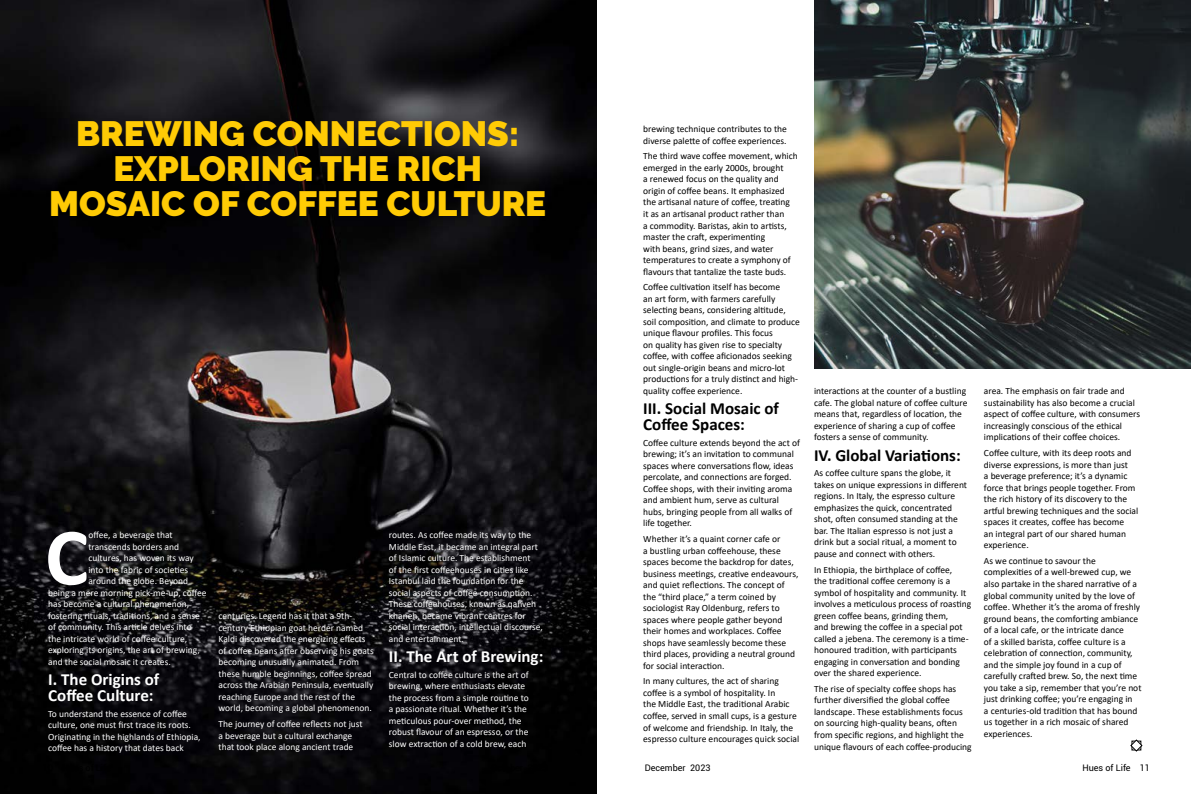
<style>
.page{position:relative;width:1191px;height:794px;background:#fff}
.page>*{position:absolute;margin:0;border:0;box-sizing:border-box;transform-origin:0 0}
.t1{font:700 82px "Calibri";color:#fff}
.t2{font:900 35px/35px "Raleway";color:#ffcb05;text-align:center}
.t3{font:700 17px/16px "Calibri";color:#000}
.t4{font:700 17px/16px "Calibri";color:#fff}
.t5{font:9.5px/11.5px "Calibri";color:#000}
.t6{font:9.5px/11.5px "Calibri";color:#fff}
.t7{font:9px "Roboto";color:#000}
</style>
<div class="page">
<img style="left:814px;top:0;width:377px;height:368px">
<img style="left:0;top:0;width:596px;height:794px">
<svg style="left:1130px;top:739px;width:12px;height:13px"></svg>
<h2 class="t2" style="left:49px;top:116px;width:498px">BREWING CONNECTIONS:<br>EXPLORING THE RICH<br>MOSAIC OF COFFEE CULTURE</h2>
<h1 class="t1" style="left:45px;top:499px;width:45px">C</h1>
<p class="t6" style="left:88px;top:529px;width:86px">offee, a beverage that</p>
<p class="t6" style="left:88px;top:540px;width:92px">transcends borders and</p>
<p class="t6" style="left:88px;top:552px;width:107px">cultures, has woven its way</p>
<p class="t6" style="left:88px;top:563px;width:101px">into the fabric of societies</p>
<p class="t6" style="left:88px;top:575px;width:101px">around the globe. Beyond</p>
<p class="t6" style="left:48px;top:587px;width:160px">being a mere morning pick-me-up, coffee</p>
<p class="t6" style="left:48px;top:598px;width:142px">has become a cultural phenomenon,</p>
<p class="t6" style="left:48px;top:610px;width:153px">fostering rituals, traditions, and a sense</p>
<p class="t6" style="left:48px;top:621px;width:145px">of community. This article delves into</p>
<p class="t6" style="left:48px;top:633px;width:141px">the intricate world of coffee culture,</p>
<p class="t6" style="left:48px;top:644px;width:153px">exploring its origins, the art of brewing,</p>
<p class="t6" style="left:48px;top:656px;width:124px">and the social mosaic it creates.</p>
<h3 class="t4" style="left:48px;top:671px;width:113px">I. The Origins of<br>Coffee Culture:</h3>
<p class="t6" style="left:48px;top:707px;width:154px">To understand the essence of coffee culture, one must first trace its roots.<br>Originating in the highlands of Ethiopia, coffee has a history that dates back</p>
<p class="t6" style="left:218px;top:610px;width:157px">centuries. Legend has it that a 9th&shy;century Ethiopian goat herder named Kaldi discovered the energizing effects of coffee beans after observing his goats becoming unusually animated. From these humble beginnings, coffee spread across the Arabian Peninsula, eventually reaching Europe and the rest of the world, becoming a global phenomenon.</p>
<p class="t6" style="left:218px;top:718px;width:146px">The journey of coffee reflects not just a beverage but a cultural exchange that took place along ancient trade</p>
<p class="t6" style="left:389px;top:529px;width:156px">routes. As coffee made its way to the Middle East, it became an integral part of Islamic culture. The establishment<br>of the first coffeehouses in cities like Istanbul laid the foundation for the social aspects of coffee consumption.<br>These coffeehouses, known as qahveh khaneh, became vibrant centres for social interaction, intellectual discourse, and entertainment.</p>
<h3 class="t4" style="left:389px;top:648px;width:156px">II. The Art of Brewing:</h3>
<p class="t6" style="left:389px;top:668px;width:141px">Central to coffee culture is the art of brewing, where enthusiasts elevate the process from a simple routine to a passionate ritual. Whether it’s the meticulous pour-over method, the robust flavour of an espresso, or the slow extraction of a cold brew, each</p>
<p class="t5" style="left:643px;top:123px;width:145px">brewing technique contributes to the diverse palette of coffee experiences.</p>
<p class="t5" style="left:643px;top:150px;width:156px">The third wave coffee movement, which emerged in the early 2000s, brought<br>a renewed focus on the quality and origin of coffee beans. It emphasized the artisanal nature of coffee, treating<br>it as an artisanal product rather than<br>a commodity. Baristas, akin to artists, master the craft, experimenting<br>with beans, grind sizes, and water temperatures to create a symphony of flavours that tantalize the taste buds.</p>
<p class="t5" style="left:643px;top:281px;width:158px">Coffee cultivation itself has become<br>an art form, with farmers carefully selecting beans, considering altitude, soil composition, and climate to produce unique flavour profiles. This focus<br>on quality has given rise to specialty coffee, with coffee aficionados seeking out single-origin beans and micro-lot productions for a truly distinct and high&shy;quality coffee experience.</p>
<h3 class="t3" style="left:643px;top:400px;width:137px">III. Social Mosaic of<br>Coffee Spaces:</h3>
<p class="t5" style="left:643px;top:436px;width:158px">Coffee culture extends beyond the act of brewing; it’s an invitation to communal spaces where conversations flow, ideas percolate, and connections are forged.<br>Coffee shops, with their inviting aroma and ambient hum, serve as cultural hubs, bringing people from all walks of life together.</p>
<p class="t5" style="left:643px;top:533px;width:157px">Whether it’s a quaint corner cafe or<br>a bustling urban coffeehouse, these spaces become the backdrop for dates, business meetings, creative endeavours, and quiet reflections. The concept of the “third place,” a term coined by sociologist Ray Oldenburg, refers to spaces where people gather beyond their homes and workplaces. Coffee shops have seamlessly become these third places, providing a neutral ground for social interaction.</p>
<p class="t5" style="left:643px;top:675px;width:157px">In many cultures, the act of sharing coffee is a symbol of hospitality. In<br>the Middle East, the traditional Arabic coffee, served in small cups, is a gesture of welcome and friendship. In Italy, the espresso culture encourages quick social</p>
<p class="t5" style="left:814px;top:385px;width:155px">interactions at the counter of a bustling cafe. The global nature of coffee culture means that, regardless of location, the experience of sharing a cup of coffee fosters a sense of community.</p>
<h3 class="t3" style="left:814px;top:447px;width:148px">IV. Global Variations:</h3>
<p class="t5" style="left:814px;top:467px;width:154px">As coffee culture spans the globe, it takes on unique expressions in different regions. In Italy, the espresso culture emphasizes the quick, concentrated shot, often consumed standing at the bar. The Italian espresso is not just a drink but a social ritual, a moment to pause and connect with others.</p>
<p class="t5" style="left:814px;top:563px;width:159px">In Ethiopia, the birthplace of coffee,<br>the traditional coffee ceremony is a symbol of hospitality and community. It involves a meticulous process of roasting green coffee beans, grinding them,<br>and brewing the coffee in a special pot called a jebena. The ceremony is a time&shy;honoured tradition, with participants engaging in conversation and bonding over the shared experience.</p>
<p class="t5" style="left:814px;top:683px;width:159px">The rise of specialty coffee shops has further diversified the global coffee landscape. These establishments focus on sourcing high-quality beans, often from specific regions, and highlight the unique flavours of each coffee-producing</p>
<p class="t5" style="left:984px;top:385px;width:158px">area. The emphasis on fair trade and sustainability has also become a crucial aspect of coffee culture, with consumers increasingly conscious of the ethical implications of their coffee choices.</p>
<p class="t5" style="left:984px;top:447px;width:156px">Coffee culture, with its deep roots and diverse expressions, is more than just<br>a beverage preference; it’s a dynamic force that brings people together. From the rich history of its discovery to the artful brewing techniques and the social spaces it creates, coffee has become<br>an integral part of our shared human experience.</p>
<p class="t5" style="left:984px;top:555px;width:159px">As we continue to savour the complexities of a well-brewed cup, we also partake in the shared narrative of a global community united by the love of coffee. Whether it’s the aroma of freshly ground beans, the comforting ambiance of a local cafe, or the intricate dance<br>of a skilled barista, coffee culture is a celebration of connection, community, and the simple joy found in a cup of carefully crafted brew. So, the next time you take a sip, remember that you’re not just drinking coffee; you’re engaging in<br>a centuries-old tradition that has bound us together in a rich mosaic of shared experiences.</p>
<p class="t7" style="left:644px;top:761px;width:67px">December 2023</p>
<p class="t7" style="left:1082px;top:761px;width:69px">Hues of Life 11</p>
</div>
